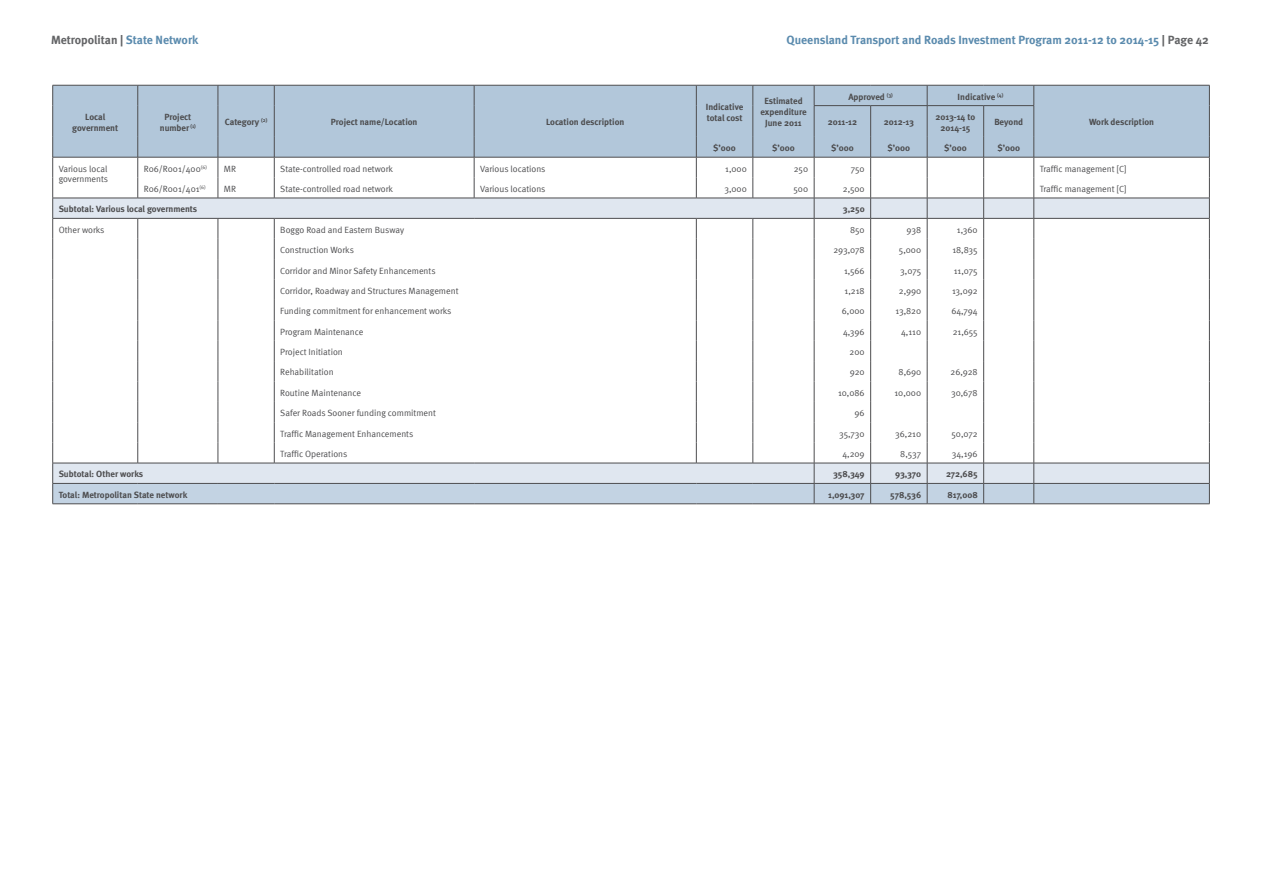
<style>
.page{position:relative;width:1263px;height:893px;background:#fff}
.page>*{position:absolute;margin:0;border:0;box-sizing:border-box;transform-origin:0 0}
.t1{font:700 12px "Meta";color:#5b8bae}
.t2{font:700 12px "Meta";color:#636466}
.t3{font:9px/10.8px "Meta Normal";color:#4d4d4f}
.t4{font:700 9px/10.8px "Meta";color:#4d4d4f;text-align:center}
.s1{color:#5b8bae}
.s2{color:#636466}
</style>
<div class="page">
<div style="left:53px;top:86px;width:1156px;height:51px;background:#b2c7da"></div>
<svg style="left:814px;top:86px;width:1px;height:19px"></svg>
<svg style="left:137px;top:86px;width:1px;height:20px"></svg>
<hr style="left:137px;top:106px;width:1px;height:31px;background:#4d4d4f">
<svg style="left:218px;top:86px;width:1px;height:20px"></svg>
<svg style="left:274px;top:86px;width:1px;height:20px"></svg>
<hr style="left:218px;top:106px;width:1px;height:31px;background:#4d4d4f">
<hr style="left:274px;top:106px;width:1px;height:31px;background:#4d4d4f">
<svg style="left:474px;top:86px;width:1px;height:20px"></svg>
<hr style="left:474px;top:106px;width:1px;height:31px;background:#4d4d4f">
<svg style="left:696px;top:86px;width:1px;height:20px"></svg>
<hr style="left:696px;top:106px;width:1px;height:31px;background:#4d4d4f">
<svg style="left:753px;top:86px;width:1px;height:20px"></svg>
<hr style="left:753px;top:106px;width:1px;height:31px;background:#4d4d4f">
<hr style="left:983px;top:106px;width:1px;height:31px;background:#4d4d4f">
<hr style="left:53px;top:85px;width:85px;height:1px;background:#4d4d4f">
<svg style="left:52px;top:85px;width:1px;height:21px"></svg>
<hr style="left:138px;top:85px;width:80px;height:1px;background:#4d4d4f">
<hr style="left:218px;top:85px;width:56px;height:1px;background:#4d4d4f">
<hr style="left:274px;top:85px;width:200px;height:1px;background:#4d4d4f">
<hr style="left:474px;top:85px;width:222px;height:1px;background:#4d4d4f">
<hr style="left:696px;top:85px;width:57px;height:1px;background:#4d4d4f">
<hr style="left:753px;top:85px;width:61px;height:1px;background:#4d4d4f">
<hr style="left:1034px;top:85px;width:175px;height:1px;background:#4d4d4f">
<svg style="left:1209px;top:85px;width:1px;height:21px"></svg>
<hr style="left:52px;top:106px;width:1px;height:31px;background:#4d4d4f">
<hr style="left:1033px;top:106px;width:1px;height:31px;background:#4d4d4f">
<hr style="left:1209px;top:106px;width:1px;height:31px;background:#4d4d4f">
<hr style="left:871px;top:105px;width:56px;height:1px;background:#4d4d4f">
<hr style="left:927px;top:106px;width:1px;height:31px;background:#4d4d4f">
<hr style="left:814px;top:105px;width:57px;height:1px;background:#4d4d4f">
<hr style="left:814px;top:106px;width:1px;height:31px;background:#4d4d4f">
<hr style="left:870px;top:106px;width:1px;height:31px;background:#4d4d4f">
<hr style="left:927px;top:85px;width:57px;height:1px;background:#4d4d4f">
<svg style="left:927px;top:85px;width:1px;height:20px"></svg>
<hr style="left:984px;top:85px;width:50px;height:1px;background:#4d4d4f">
<svg style="left:1033px;top:85px;width:1px;height:20px"></svg>
<hr style="left:927px;top:105px;width:57px;height:1px;background:#4d4d4f">
<hr style="left:984px;top:105px;width:50px;height:1px;background:#4d4d4f">
<hr style="left:814px;top:85px;width:57px;height:1px;background:#4d4d4f">
<hr style="left:871px;top:85px;width:56px;height:1px;background:#4d4d4f">
<hr style="left:814px;top:504px;width:57px;height:1px;background:#4d4d4f">
<hr style="left:871px;top:504px;width:56px;height:1px;background:#4d4d4f">
<hr style="left:927px;top:504px;width:57px;height:1px;background:#4d4d4f">
<hr style="left:984px;top:504px;width:50px;height:1px;background:#4d4d4f">
<hr style="left:1034px;top:504px;width:175px;height:1px;background:#4d4d4f">
<hr style="left:53px;top:504px;width:85px;height:1px;background:#4d4d4f">
<hr style="left:138px;top:504px;width:80px;height:1px;background:#4d4d4f">
<hr style="left:218px;top:504px;width:56px;height:1px;background:#4d4d4f">
<hr style="left:274px;top:504px;width:200px;height:1px;background:#4d4d4f">
<hr style="left:474px;top:504px;width:222px;height:1px;background:#4d4d4f">
<hr style="left:696px;top:504px;width:57px;height:1px;background:#4d4d4f">
<hr style="left:753px;top:504px;width:61px;height:1px;background:#4d4d4f">
<svg style="left:52px;top:137px;width:1158px;height:367px"></svg>
<hr style="left:53px;top:198px;width:85px;height:1px;background:#4d4d4f">
<h1 class="t2" style="left:51px;top:33px;width:149px">Metropolitan | <span class="s1">State Network</span></h1>
<h1 class="t1" style="left:787px;top:33px;width:424px">Queensland Transport and Roads Investment Program 2011-12 to 2014-15 <span class="s2">| Page 42</span></h1>
<p class="t4" style="left:72px;top:111px;width:47px">Local government</p>
<p class="t4" style="left:160px;top:111px;width:38px">Project number <sup>(1)</sup></p>
<p class="t4" style="left:225px;top:117px;width:44px">Category <sup>(2)</sup></p>
<p class="t4" style="left:331px;top:117px;width:88px">Project name/Location</p>
<p class="t4" style="left:546px;top:117px;width:80px">Location description</p>
<p class="t4" style="left:706px;top:101px;width:39px;text-align:left">Indicative total cost</p>
<p class="t4" style="left:760px;top:96px;width:48px">Estimated expenditure<br>June 2011</p>
<p class="t4" style="left:848px;top:91px;width:46px">Approved <sup>(3)</sup></p>
<p class="t4" style="left:958px;top:91px;width:47px">Indicative <sup>(4)</sup></p>
<p class="t4" style="left:828px;top:117px;width:31px">2011-12</p>
<p class="t4" style="left:884px;top:117px;width:32px">2012-13</p>
<p class="t4" style="left:1089px;top:117px;width:67px">Work description</p>
<p class="t4" style="left:935px;top:111px;width:41px">2013-14 to<br>2014-15</p>
<p class="t4" style="left:994px;top:117px;width:30px">Beyond</p>
<p class="t4" style="left:713px;top:143px;width:24px">$’000</p>
<p class="t4" style="left:772px;top:143px;width:24px">$’000</p>
<p class="t4" style="left:831px;top:143px;width:24px">$’000</p>
<p class="t4" style="left:888px;top:143px;width:24px">$’000</p>
<p class="t4" style="left:944px;top:143px;width:24px">$’000</p>
<p class="t4" style="left:997px;top:143px;width:24px">$’000</p>
<p class="t3" style="left:59px;top:163px;width:51px">Various local governments</p>
<p class="t3" style="left:144px;top:163px;width:65px">R06/R001/400<sup>(6)</sup></p>
<p class="t3" style="left:224px;top:163px;width:14px">MR</p>
<p class="t3" style="left:280px;top:163px;width:114px">State-controlled road network</p>
<p class="t3" style="left:480px;top:163px;width:67px">Various locations</p>
<p class="t3" style="left:725px;top:163px;width:23px">1,000</p>
<p class="t3" style="left:794px;top:163px;width:16px">250</p>
<p class="t3" style="left:851px;top:163px;width:15px">750</p>
<p class="t3" style="left:1040px;top:163px;width:88px">Traffic management [C]</p>
<p class="t3" style="left:144px;top:183px;width:64px">R06/R001/401<sup>(6)</sup></p>
<p class="t3" style="left:224px;top:183px;width:14px">MR</p>
<p class="t3" style="left:280px;top:183px;width:114px">State-controlled road network</p>
<p class="t3" style="left:480px;top:183px;width:67px">Various locations</p>
<p class="t3" style="left:724px;top:183px;width:24px">3,000</p>
<p class="t3" style="left:793px;top:183px;width:16px">500</p>
<p class="t3" style="left:843px;top:183px;width:23px">2,500</p>
<p class="t3" style="left:1040px;top:183px;width:88px">Traffic management [C]</p>
<p class="t4" style="left:59px;top:204px;width:140px">Subtotal: Various local governments</p>
<p class="t4" style="left:843px;top:204px;width:23px">3,250</p>
<p class="t3" style="left:59px;top:224px;width:47px">Other works</p>
<p class="t3" style="left:280px;top:224px;width:125px">Boggo Road and Eastern Busway</p>
<p class="t3" style="left:850px;top:224px;width:16px">850</p>
<p class="t3" style="left:906px;top:224px;width:16px">938</p>
<p class="t3" style="left:957px;top:224px;width:22px">1,360</p>
<p class="t3" style="left:280px;top:244px;width:75px">Construction Works</p>
<p class="t3" style="left:833px;top:244px;width:33px">293,078</p>
<p class="t3" style="left:899px;top:244px;width:24px">5,000</p>
<p class="t3" style="left:952px;top:244px;width:27px">18,835</p>
<p class="t3" style="left:280px;top:265px;width:157px">Corridor and Minor Safety Enhancements</p>
<p class="t3" style="left:844px;top:265px;width:22px">1,566</p>
<p class="t3" style="left:900px;top:265px;width:22px">3,075</p>
<p class="t3" style="left:954px;top:265px;width:25px">11,075</p>
<p class="t3" style="left:280px;top:285px;width:180px">Corridor, Roadway and Structures Management</p>
<p class="t3" style="left:845px;top:285px;width:22px">1,218</p>
<p class="t3" style="left:899px;top:285px;width:24px">2,990</p>
<p class="t3" style="left:952px;top:285px;width:27px">13,092</p>
<p class="t3" style="left:280px;top:306px;width:173px">Funding commitment for enhancement works</p>
<p class="t3" style="left:842px;top:306px;width:24px">6,000</p>
<p class="t3" style="left:895px;top:306px;width:27px">13,820</p>
<p class="t3" style="left:951px;top:306px;width:28px">64,794</p>
<p class="t3" style="left:280px;top:326px;width:85px">Program Maintenance</p>
<p class="t3" style="left:843px;top:326px;width:23px">4,396</p>
<p class="t3" style="left:901px;top:326px;width:22px">4,110</p>
<p class="t3" style="left:953px;top:326px;width:26px">21,655</p>
<p class="t3" style="left:280px;top:346px;width:64px">Project Initiation</p>
<p class="t3" style="left:849px;top:346px;width:17px">200</p>
<p class="t3" style="left:280px;top:367px;width:55px">Rehabilitation</p>
<p class="t3" style="left:850px;top:367px;width:16px">920</p>
<p class="t3" style="left:898px;top:367px;width:24px">8,690</p>
<p class="t3" style="left:950px;top:367px;width:29px">26,928</p>
<p class="t3" style="left:280px;top:387px;width:82px">Routine Maintenance</p>
<p class="t3" style="left:838px;top:387px;width:28px">10,086</p>
<p class="t3" style="left:894px;top:387px;width:28px">10,000</p>
<p class="t3" style="left:951px;top:387px;width:28px">30,678</p>
<p class="t3" style="left:280px;top:408px;width:157px">Safer Roads Sooner funding commitment</p>
<p class="t3" style="left:854px;top:408px;width:12px">96</p>
<p class="t3" style="left:280px;top:428px;width:135px">Traffic Management Enhancements</p>
<p class="t3" style="left:839px;top:428px;width:27px">35,730</p>
<p class="t3" style="left:895px;top:428px;width:27px">36,210</p>
<p class="t3" style="left:951px;top:428px;width:28px">50,072</p>
<p class="t3" style="left:280px;top:448px;width:68px">Traffic Operations</p>
<p class="t3" style="left:842px;top:448px;width:24px">4,209</p>
<p class="t3" style="left:900px;top:448px;width:22px">8,537</p>
<p class="t3" style="left:952px;top:448px;width:27px">34,196</p>
<p class="t4" style="left:59px;top:469px;width:86px">Subtotal: Other works</p>
<p class="t4" style="left:833px;top:469px;width:33px">358,349</p>
<p class="t4" style="left:895px;top:469px;width:27px">93,370</p>
<p class="t4" style="left:946px;top:469px;width:33px">272,685</p>
<p class="t4" style="left:59px;top:489px;width:130px">Total: Metropolitan State network</p>
<p class="t4" style="left:828px;top:489px;width:38px">1,091,307</p>
<p class="t4" style="left:890px;top:489px;width:32px">578,536</p>
<p class="t4" style="left:947px;top:489px;width:32px">817,008</p>
</div>
